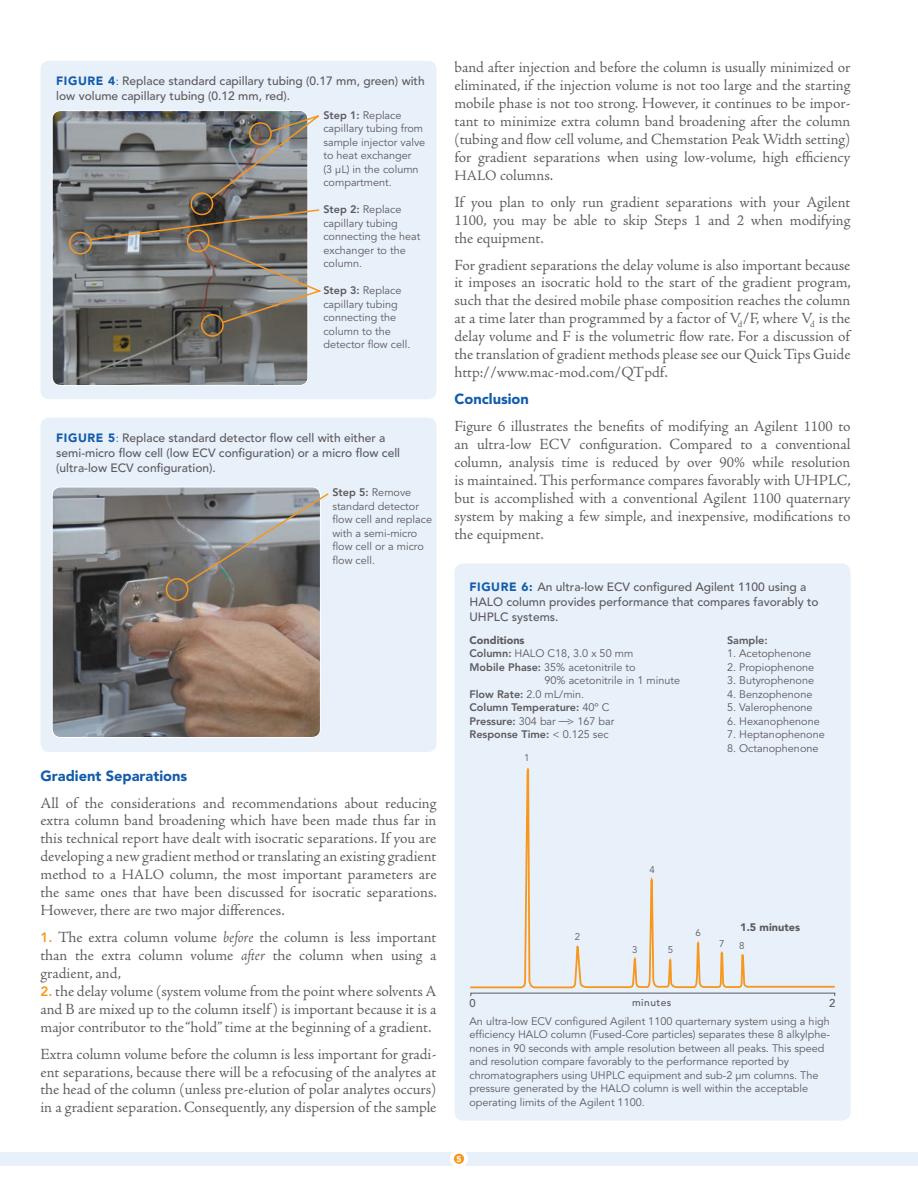
<style>
.page{position:relative;width:918px;height:1188px;background:#fff}
.page>*{position:absolute;margin:0;border:0;box-sizing:border-box;transform-origin:0 0}
.t1{font:16.2px/18px "Adobe Jenson MM 371 10";color:#5c5a5d;text-align:justify}
.t2{font:900 14.7px "Avenir";color:#135cab}
.t3{font:500 12px/15px "Avenir";color:#5c5a5d}
.t4{font:500 11.25px "Avenir";color:#5c5a5d}
.t5{font:10.8px/13.5px "Avenir";color:#5c5a5d}
.t6{font:800 10.8px "Avenir";color:#5c5a5d}
.t7{font:900 10.8px "Avenir";color:#5c5a5d}
.t8{font:500 10.2px "Avenir";letter-spacing:.05em;color:#5c5a5d}
.t9{font:9.75px "Avenir";color:#5c5a5d}
.t10{font:900 8.25px "Avenir";color:#fff}
.s1{font-weight:900;color:#135cab}
.s2{font-family:"Times";font-weight:400;color:#135cab}
.s3{font-weight:800}
.s4{font-size:15px}
.s5{font-family:"Avenir";font-weight:800;font-size:13.5px;color:#f7971d}
.s6{font-family:"Adobe Jenson MM It 371 10"}
.s7{font-weight:400}
</style>
<div class="page">
<div style="left:40px;top:61px;width:396px;height:338px;background:#e8f0f9;border-radius:9px"></div>
<img style="left:54px;top:112px;width:253px;height:273px">
<div style="left:52px;top:110px;width:256px;height:276px;border:1px solid #fff;border-radius:8px"></div>
<div style="left:191px;top:192px;width:22px;height:23px;border:2px solid #f7971d;border-radius:50%"></div>
<div style="left:69px;top:232px;width:23px;height:23px;border:2px solid #f7971d;border-radius:50%"></div>
<div style="left:201px;top:314px;width:23px;height:23px;border:2px solid #f7971d;border-radius:50%"></div>
<img style="left:209px;top:112px;width:110px;height:88px">
<svg style="left:89px;top:208px;width:233px;height:116px;background:#797773"></svg>
<div style="left:40px;top:418px;width:396px;height:334px;background:#e8f0f9;border-radius:9px"></div>
<img style="left:53px;top:488px;width:266px;height:248px">
<div style="left:52px;top:487px;width:269px;height:251px;border:1px solid #fff;border-radius:8px"></div>
<div style="left:166px;top:578px;width:23px;height:23px;border:2px solid #f7971d;border-radius:50%"></div>
<svg style="left:184px;top:492px;width:145px;height:93px;background:#88898a"></svg>
<div style="left:455px;top:564px;width:395px;height:556px;background:#e8f0f9;border-radius:9px"></div>
<svg style="left:468px;top:563px;width:369px;height:434px"></svg>
<div style="left:0;top:1152px;width:459px;height:13px;background:#e8f0f9"></div>
<div style="left:459px;top:1152px;width:459px;height:13px;background:#e8f0f9"></div>
<div style="left:450px;top:1150px;width:18px;height:18px;background:#fff;border-radius:50%"></div>
<div style="left:454px;top:1154px;width:10px;height:10px;background:#f7971d;border-radius:50%"></div>
<p class="t3" style="left:56px;top:74px;width:370px"><span class="s1">Fi gure 4</span><span class="s2">:</span> Replace standard capillary tubing (0.17 mm, green) with low volume capillary tubing (0.12 mm, red).</p>
<p class="t5" style="left:323px;top:109px;width:103px"><span class="s3">Step 1:</span> Replace capillary tubing from sample injector valve to heat exchanger<br>(3 μL) in the column compartment.</p>
<p class="t5" style="left:323px;top:203px;width:99px"><span class="s3">Step 2:</span> Replace capillary tubing connecting the heat exchanger to the column.</p>
<p class="t5" style="left:323px;top:284px;width:88px"><span class="s3">Step 3:</span> Replace capillary tubing connecting the column to the detector flow cell.</p>
<p class="t3" style="left:56px;top:430px;width:345px"><span class="s1">Fi gure 5</span><span class="s2">:</span> Replace standard detector flow cell with either a semi-micro flow cell (low ECV configuration) or a micro flow cell (ultra-low ECV configuration).</p>
<p class="t5" style="left:332px;top:486px;width:101px"><span class="s3">Step 5:</span> Remove standard detector flow cell and replace with a semi-micro flow cell or a micro flow cell.</p>
<p class="t2" style="left:40px;top:767px;width:148px">Gradient Separations</p>
<p class="t1" style="left:40px;top:794px;width:398px">All of the considerations and recommendations about reducing extra column band broadening which have been made thus far in this technical report have dealt with isocratic separations. If you are developing a new gradient method or translating an existing gradient method to a <span class="s4">HALO</span> column, the most important parameters are the same ones that have been discussed for isocratic separations.<br>However, there are two major differences.</p>
<p class="t1" style="left:40px;top:929px;width:398px"><span class="s5">1.</span> The extra column volume <span class="s6">before</span> the column is less important than the extra column volume <span class="s6">after</span> the column when using a gradient, and,</p>
<p class="t1" style="left:40px;top:982px;width:397px"><span class="s5">2.</span> the delay volume (system volume from the point where solvents A and B are mixed up to the column itself ) is important because it is a major contributor to the “hold” time at the beginning of a gradient.</p>
<p class="t1" style="left:41px;top:1045px;width:397px">Extra column volume before the column is less important for gradi&shy;ent separations, because there will be a refocusing of the analytes at the head of the column (unless pre-elution of polar analytes occurs) in a gradient separation. Consequently, any dispersion of the sample</p>
<p class="t1" style="left:454px;top:59px;width:398px">band after injection and before the column is usually minimized or eliminated, if the injection volume is not too large and the starting mobile phase is not too strong. However, it continues to be impor&shy;tant to minimize extra column band broadening after the column (tubing and flow cell volume, and Chemstation Peak Width setting) for gradient separations when using low-volume, high efficiency <span class="s4">HALO</span> columns.</p>
<p class="t1" style="left:454px;top:193px;width:397px">If you plan to only run gradient separations with your Agilent 1100, you may be able to skip Steps 1 and 2 when modifying the equipment.</p>
<p class="t1" style="left:454px;top:256px;width:398px">For gradient separations the delay volume is also important because it imposes an isocratic hold to the start of the gradient program, such that the desired mobile phase composition reaches the column at a time later than programmed by a factor of V<sub>d</sub>/F, where V<sub>d</sub> is the delay volume and F is the volumetric flow rate. For a discussion of the translation of gradient methods please see our Quick Tips Guide http://www.mac-mod.com/QTpdf.</p>
<p class="t2" style="left:454px;top:390px;width:76px">Conclusion</p>
<p class="t1" style="left:454px;top:417px;width:398px">Figure 6 illustrates the benefits of modifying an Agilent 1100 to an ultra-low ECV configuration. Compared to a conventional column, analysis time is reduced by over 90% while resolution is maintained. This performance compares favorably with UHPLC, but is accomplished with a conventional Agilent 1100 quaternary system by making a few simple, and inexpensive, modifications to the equipment.</p>
<p class="t3" style="left:470px;top:579px;width:351px"><span class="s1">Fi gure 6:</span> An ultra-low ECV configured Agilent 1100 using a<br>HALO column provides performance that compares favorably to<br>UHPLC systems.</p>
<p class="t7" style="left:470px;top:634px;width:57px">Conditions</p>
<p class="t5" style="left:470px;top:647px;width:165px"><span class="s3">Column:</span> HALO C18, 3.0 x 50 mm</p>
<p class="t5" style="left:470px;top:661px;width:168px"><span class="s3">Mobile Phase:</span> 35% acetonitrile to</p>
<p class="t5" style="left:545px;top:674px;width:137px">90% acetonitrile in 1 minute</p>
<p class="t5" style="left:469px;top:688px;width:116px"><span class="s3">Flow Rate:</span> 2.0 mL/min.</p>
<p class="t6" style="left:470px;top:701px;width:141px">Column Temperature: <span class="s7">40º C</span></p>
<p class="t5" style="left:470px;top:715px;width:147px"><span class="s3">Pressure:</span> 304 bar —&gt; 167 bar</p>
<p class="t6" style="left:470px;top:728px;width:141px">Response Time: <span class="s7">&lt; 0.125 sec</span></p>
<p class="t9" style="left:524px;top:753px;width:7px">1</p>
<p class="t6" style="left:727px;top:634px;width:42px">Sample:</p>
<p class="t5" style="left:727px;top:647px;width:86px">1. Acetophenone</p>
<p class="t5" style="left:727px;top:661px;width:89px">2. Propiophenone</p>
<p class="t5" style="left:727px;top:674px;width:89px">3. Butyrophenone</p>
<p class="t5" style="left:727px;top:688px;width:87px">4. Benzophenone</p>
<p class="t5" style="left:727px;top:701px;width:87px">5. Valerophenone</p>
<p class="t5" style="left:727px;top:715px;width:94px">6. Hexanophenone</p>
<p class="t5" style="left:727px;top:728px;width:99px">7. Heptanophenone</p>
<p class="t5" style="left:727px;top:742px;width:93px">8. Octanophenone</p>
<p class="t9" style="left:575px;top:931px;width:7px">2</p>
<p class="t9" style="left:649px;top:864px;width:7px">4</p>
<p class="t9" style="left:632px;top:944px;width:7px">3</p>
<p class="t9" style="left:668px;top:944px;width:7px">5</p>
<p class="t9" style="left:696px;top:927px;width:7px">6</p>
<p class="t7" style="left:740px;top:921px;width:61px">1.5 minutes</p>
<p class="t9" style="left:719px;top:938px;width:7px">7</p>
<p class="t9" style="left:739px;top:940px;width:7px">8</p>
<p class="t4" style="left:470px;top:996px;width:8px">0</p>
<p class="t8" style="left:632px;top:997px;width:41px">minutes</p>
<p class="t4" style="left:829px;top:996px;width:8px">2</p>
<p class="t5" style="left:470px;top:1014px;width:362px">An ultra-low ECV configured Agilent 1100 quarternary system using a high efficiency HALO column (Fused-Core particles) separates these 8 alkylphe&shy;nones in 90 seconds with ample resolution between all peaks. This speed and resolution compare favorably to the performance reported by chromatographers using UHPLC equipment and sub-2 μm columns. The pressure generated by the HALO column is well within the acceptable operating limits of the Agilent 1100.</p>
<p class="t10" style="left:456px;top:1154px;width:6px">5</p>
</div>
